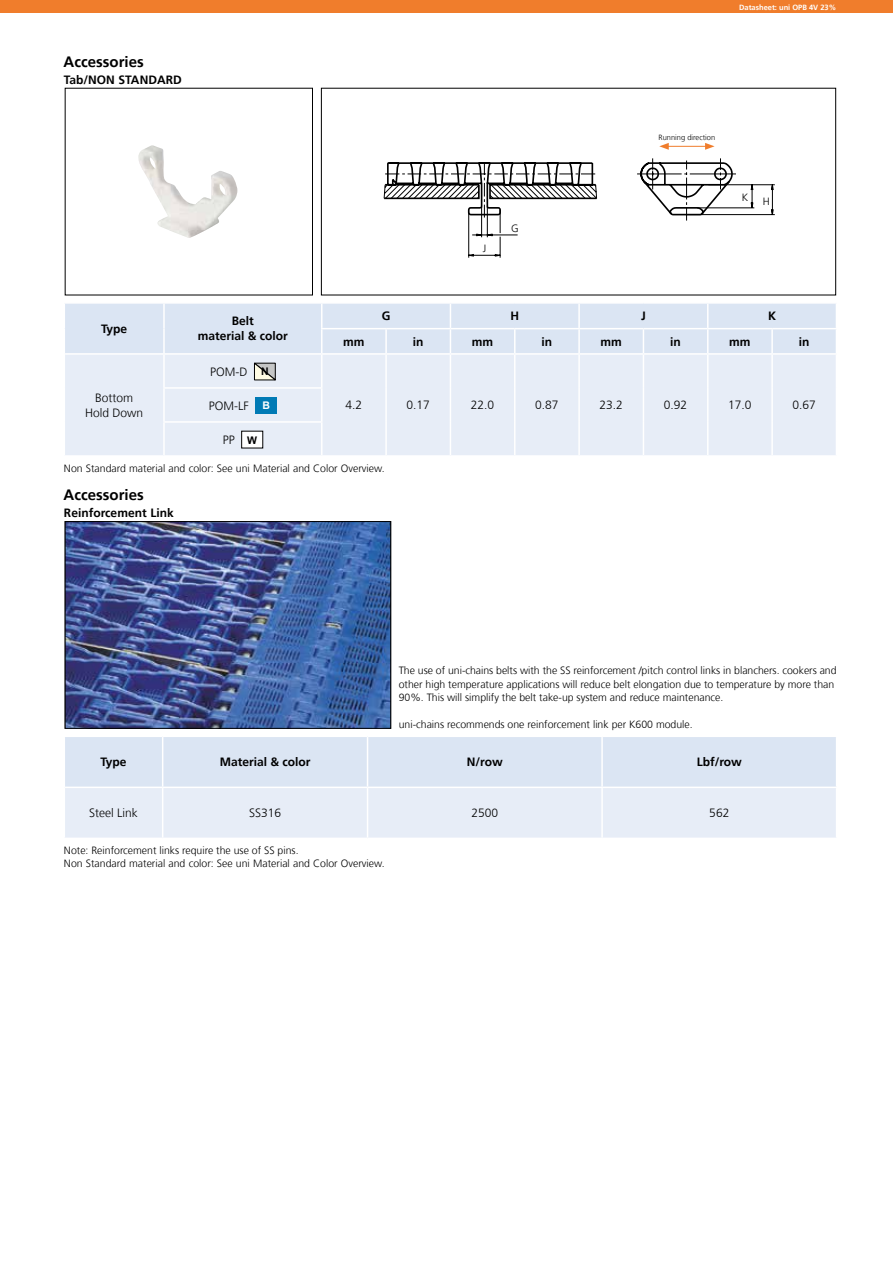
<style>
.page{position:relative;width:893px;height:1263px;background:#fff}
.page>*{position:absolute;margin:0;border:0;box-sizing:border-box;transform-origin:0 0}
.t1{font:700 15px "Frutiger";color:#000}
.t2{font:700 12px/15px "Frutiger";color:#000;text-align:center}
.t3{font:300 12px/14.4px "Frutiger";color:#000;text-align:center}
.t4{font:300 10.5px/13.5px "Frutiger";color:#000}
.t5{font:700 7.5px "Frutiger";color:#fff}
.t6{font:300 7.5px "Frutiger";color:#000}
.s1{font-family:"Arial";font-weight:700;font-size:10.5px}
.s2{font-family:"Arial";font-weight:700;font-size:10.5px;color:#fff}
</style>
<div class="page">
<img style="left:138px;top:145px;width:99px;height:93px">
<svg style="left:383px;top:158px;width:392px;height:100px"></svg>
<hr style="left:666px;top:146px;width:41px;height:1px;background:#f07d2c">
<svg style="left:659px;top:143px;width:10px;height:7px"></svg>
<svg style="left:705px;top:143px;width:10px;height:7px"></svg>
<img style="left:67px;top:523px;width:322px;height:203px">
<div style="left:65px;top:521px;width:326px;height:207px;border:1px solid #000"></div>
<div style="left:0;top:0;width:893px;height:13px;background:#f07d2c"></div>
<div style="left:65px;top:355px;width:771px;height:100px;background:#e7edf7"></div>
<div style="left:65px;top:303px;width:771px;height:50px;background:#dbe5f3"></div>
<hr style="left:163px;top:355px;width:2px;height:32px;background:#fff">
<hr style="left:321px;top:355px;width:1px;height:32px;background:#fff">
<hr style="left:385px;top:355px;width:2px;height:33px;background:#fff">
<hr style="left:450px;top:355px;width:1px;height:33px;background:#fff">
<hr style="left:514px;top:355px;width:1px;height:33px;background:#fff">
<hr style="left:578px;top:355px;width:2px;height:33px;background:#fff">
<hr style="left:643px;top:355px;width:1px;height:33px;background:#fff">
<hr style="left:163px;top:387px;width:159px;height:2px;background:#fff">
<hr style="left:163px;top:389px;width:2px;height:32px;background:#fff">
<hr style="left:321px;top:389px;width:1px;height:32px;background:#fff">
<hr style="left:385px;top:388px;width:2px;height:34px;background:#fff">
<hr style="left:450px;top:388px;width:1px;height:34px;background:#fff">
<hr style="left:514px;top:388px;width:1px;height:34px;background:#fff">
<hr style="left:578px;top:388px;width:2px;height:34px;background:#fff">
<hr style="left:643px;top:388px;width:1px;height:34px;background:#fff">
<hr style="left:163px;top:421px;width:159px;height:2px;background:#fff">
<hr style="left:163px;top:423px;width:2px;height:32px;background:#fff">
<hr style="left:321px;top:423px;width:1px;height:32px;background:#fff">
<hr style="left:385px;top:422px;width:2px;height:33px;background:#fff">
<hr style="left:450px;top:422px;width:1px;height:33px;background:#fff">
<hr style="left:514px;top:422px;width:1px;height:33px;background:#fff">
<hr style="left:578px;top:422px;width:2px;height:33px;background:#fff">
<hr style="left:643px;top:422px;width:1px;height:33px;background:#fff">
<hr style="left:707px;top:355px;width:1px;height:33px;background:#fff">
<hr style="left:771px;top:355px;width:2px;height:33px;background:#fff">
<hr style="left:707px;top:388px;width:1px;height:34px;background:#fff">
<hr style="left:771px;top:388px;width:2px;height:34px;background:#fff">
<hr style="left:707px;top:422px;width:1px;height:33px;background:#fff">
<hr style="left:771px;top:422px;width:2px;height:33px;background:#fff">
<svg style="left:254px;top:362px;width:22px;height:19px"></svg>
<div style="left:256px;top:397px;width:21px;height:17px;background:#007ab5"></div>
<div style="left:242px;top:431px;width:21px;height:17px;background:#fff"></div>
<svg style="left:65px;top:737px;width:771px;height:101px;background:#e1e9f5"></svg>
<hr style="left:162px;top:737px;width:1px;height:49px;background:#fff">
<hr style="left:367px;top:737px;width:1px;height:49px;background:#fff">
<hr style="left:601px;top:737px;width:2px;height:49px;background:#fff">
<hr style="left:65px;top:786px;width:98px;height:2px;background:#fff">
<hr style="left:163px;top:786px;width:205px;height:2px;background:#fff">
<hr style="left:162px;top:788px;width:1px;height:50px;background:#fff">
<hr style="left:368px;top:786px;width:234px;height:2px;background:#fff">
<hr style="left:367px;top:788px;width:1px;height:50px;background:#fff">
<hr style="left:602px;top:786px;width:235px;height:2px;background:#fff">
<hr style="left:601px;top:788px;width:2px;height:50px;background:#fff">
<h1 class="t1" style="left:64px;top:53px;width:82px">Accessories</h1>
<p class="t2" style="left:64px;top:72px;width:119px">Tab/NON STANDARD</p>
<p class="t2" style="left:101px;top:321px;width:28px">Type</p>
<p class="t2" style="left:198px;top:314px;width:92px">Belt<br>material &amp; color</p>
<p class="t4" style="left:483px;top:241px;width:5px">J</p>
<p class="t4" style="left:511px;top:222px;width:9px">G</p>
<p class="t5" style="left:739px;top:3px;width:99px">Datasheet: uni OPB 4V 23%</p>
<p class="t6" style="left:659px;top:133px;width:58px">Running direction</p>
<p class="t4" style="left:742px;top:190px;width:8px">K</p>
<p class="t4" style="left:763px;top:195px;width:9px">H</p>
<p class="t2" style="left:382px;top:309px;width:10px">G</p>
<p class="t2" style="left:510px;top:309px;width:10px">H</p>
<p class="t2" style="left:641px;top:309px;width:6px">J</p>
<p class="t2" style="left:768px;top:309px;width:10px">K</p>
<p class="t2" style="left:343px;top:334px;width:23px">mm</p>
<p class="t2" style="left:413px;top:334px;width:12px">in</p>
<p class="t2" style="left:472px;top:334px;width:23px">mm</p>
<p class="t2" style="left:542px;top:334px;width:12px">in</p>
<p class="t2" style="left:601px;top:334px;width:23px">mm</p>
<p class="t2" style="left:670px;top:334px;width:12px">in</p>
<p class="t2" style="left:729px;top:334px;width:23px">mm</p>
<p class="t2" style="left:799px;top:334px;width:12px">in</p>
<p class="t3" style="left:85px;top:391px;width:60px">Bottom<br>Hold Down</p>
<p class="t3" style="left:210px;top:364px;width:60px">POM-D <span class="s1">N</span></p>
<p class="t3" style="left:209px;top:398px;width:63px">POM-LF <span class="s2">B</span></p>
<p class="t3" style="left:346px;top:398px;width:18px">4.2</p>
<p class="t3" style="left:407px;top:398px;width:25px">0.17</p>
<p class="t3" style="left:471px;top:398px;width:25px">22.0</p>
<p class="t3" style="left:535px;top:398px;width:25px">0.87</p>
<p class="t3" style="left:600px;top:398px;width:25px">23.2</p>
<p class="t3" style="left:664px;top:398px;width:25px">0.92</p>
<p class="t3" style="left:728px;top:398px;width:25px">17.0</p>
<p class="t3" style="left:793px;top:398px;width:25px">0.67</p>
<p class="t3" style="left:223px;top:432px;width:36px">PP <span class="s1">W</span></p>
<p class="t4" style="left:64px;top:461px;width:322px">Non Standard material and color: See uni Material and Color Overview.</p>
<p class="t2" style="left:64px;top:505px;width:111px">Reinforcement Link</p>
<h1 class="t1" style="left:64px;top:485px;width:82px">Accessories</h1>
<p class="t4" style="left:399px;top:664px;width:439px">The use of uni-chains belts with the SS reinforcement /pitch control links in blanchers. cookers and other high temperature applications will reduce belt elongation due to temperature by more than<br>90%. This will simplify the belt take-up system and reduce maintenance.</p>
<p class="t4" style="left:399px;top:718px;width:296px">uni-chains recommends one reinforcement link per K600 module.</p>
<p class="t2" style="left:100px;top:755px;width:28px">Type</p>
<p class="t2" style="left:220px;top:755px;width:92px">Material &amp; color</p>
<p class="t2" style="left:467px;top:755px;width:37px">N/row</p>
<p class="t2" style="left:697px;top:755px;width:47px">Lbf/row</p>
<p class="t3" style="left:89px;top:806px;width:50px">Steel Link</p>
<p class="t3" style="left:249px;top:806px;width:34px">SS316</p>
<p class="t3" style="left:471px;top:806px;width:28px">2500</p>
<p class="t3" style="left:709px;top:806px;width:22px">562</p>
<p class="t4" style="left:64px;top:844px;width:322px">Note: Reinforcement links require the use of SS pins.<br>Non Standard material and color: See uni Material and Color Overview.</p>
</div>
